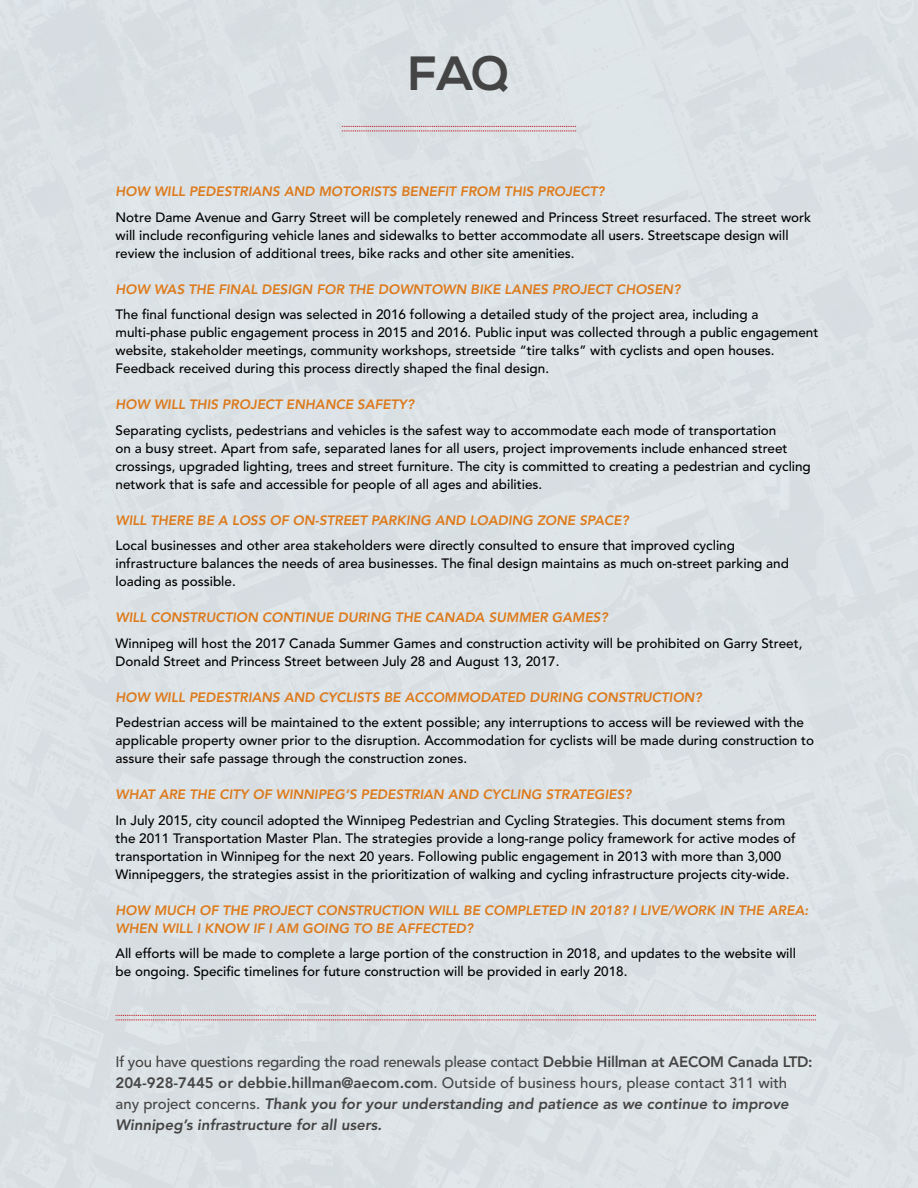
<style>
.page{position:relative;width:918px;height:1188px;background:#dce2e6}
.page>*{position:absolute;margin:0;border:0;box-sizing:border-box;transform-origin:0 0}
.t1{font:700 48px "Nexa";color:#444}
.t2{font:800 15px/21px "Avenir";color:#444}
.t3{font:500 13.5px/18px "Avenir";color:#000}
.t4{font:800 13.5px/18px "Avenir";color:#dd7a1c}
.s1{font-weight:500}
</style>
<div class="page">
<svg style="left:342px;top:126px;width:234px;height:6px"></svg>
<svg style="left:116px;top:1015px;width:700px;height:6px"></svg>
<h1 class="t1" style="left:409px;top:46px;width:102px">FAQ</h1>
<p class="t4" style="left:116px;top:182px;width:492px">HOW WILL PEDESTRIANS AND MOTORISTS BENEFIT FROM THIS PROJECT?</p>
<p class="t3" style="left:116px;top:208px;width:697px">Notre Dame Avenue and Garry Street will be completely renewed and Princess Street resurfaced. The street work will include reconfiguring vehicle lanes and sidewalks to better accommodate all users. Streetscape design will review the inclusion of additional trees, bike racks and other site amenities.</p>
<p class="t4" style="left:116px;top:280px;width:568px">HOW WAS THE FINAL DESIGN FOR THE DOWNTOWN BIKE LANES PROJECT CHOSEN?</p>
<p class="t3" style="left:116px;top:306px;width:704px">The final functional design was selected in 2016 following a detailed study of the project area, including a multi-phase public engagement process in 2015 and 2016. Public input was collected through a public engagement website, stakeholder meetings, community workshops, streetside “tire talks” with cyclists and open houses.<br>Feedback received during this process directly shaped the final design.</p>
<p class="t4" style="left:116px;top:395px;width:302px">HOW WILL THIS PROJECT ENHANCE SAFETY?</p>
<p class="t3" style="left:116px;top:421px;width:697px">Separating cyclists, pedestrians and vehicles is the safest way to accommodate each mode of transportation<br>on a busy street. Apart from safe, separated lanes for all users, project improvements include enhanced street crossings, upgraded lighting, trees and street furniture. The city is committed to creating a pedestrian and cycling network that is safe and accessible for people of all ages and abilities.</p>
<p class="t4" style="left:116px;top:511px;width:517px">WILL THERE BE A LOSS OF ON-STREET PARKING AND LOADING ZONE SPACE?</p>
<p class="t3" style="left:116px;top:537px;width:675px">Local businesses and other area stakeholders were directly consulted to ensure that improved cycling infrastructure balances the needs of area businesses. The final design maintains as much on-street parking and loading as possible.</p>
<p class="t4" style="left:116px;top:608px;width:496px">WILL CONSTRUCTION CONTINUE DURING THE CANADA SUMMER GAMES?</p>
<p class="t3" style="left:116px;top:634px;width:688px">Winnipeg will host the 2017 Canada Summer Games and construction activity will be prohibited on Garry Street,<br>Donald Street and Princess Street between July 28 and August 13, 2017.</p>
<p class="t4" style="left:116px;top:688px;width:590px">HOW WILL PEDESTRIANS AND CYCLISTS BE ACCOMMODATED DURING CONSTRUCTION?</p>
<p class="t3" style="left:116px;top:714px;width:700px">Pedestrian access will be maintained to the extent possible; any interruptions to access will be reviewed with the applicable property owner prior to the disruption. Accommodation for cyclists will be made during construction to assure their safe passage through the construction zones.</p>
<p class="t4" style="left:116px;top:785px;width:519px">WHAT ARE THE CITY OF WINNIPEG’S PEDESTRIAN AND CYCLING STRATEGIES?</p>
<p class="t3" style="left:116px;top:811px;width:682px">In July 2015, city council adopted the Winnipeg Pedestrian and Cycling Strategies. This document stems from the 2011 Transportation Master Plan. The strategies provide a long-range policy framework for active modes of transportation in Winnipeg for the next 20 years. Following public engagement in 2013 with more than 3,000<br>Winnipeggers, the strategies assist in the prioritization of walking and cycling infrastructure projects city-wide.</p>
<p class="t4" style="left:116px;top:901px;width:696px">HOW MUCH OF THE PROJECT CONSTRUCTION WILL BE COMPLETED IN 2018? I LIVE/WORK IN THE AREA:<br>WHEN WILL I KNOW IF I AM GOING TO BE AFFECTED?</p>
<p class="t3" style="left:116px;top:945px;width:682px">All efforts will be made to complete a large portion of the construction in 2018, and updates to the website will be ongoing. Specific timelines for future construction will be provided in early 2018.</p>
<p class="t2" style="left:116px;top:1051px;width:699px"><span class="s1">If you have questions regarding the road renewals please contact</span> Debbie Hillman at AECOM Canada LTD:<br>204-928-7445 or debbie.hillman@aecom.com<span class="s1">. Outside of business hours, please contact 311 with any project concerns.</span> Thank you for your understanding and patience as we continue to improve Winnipeg’s infrastructure for all users.</p>
</div>
